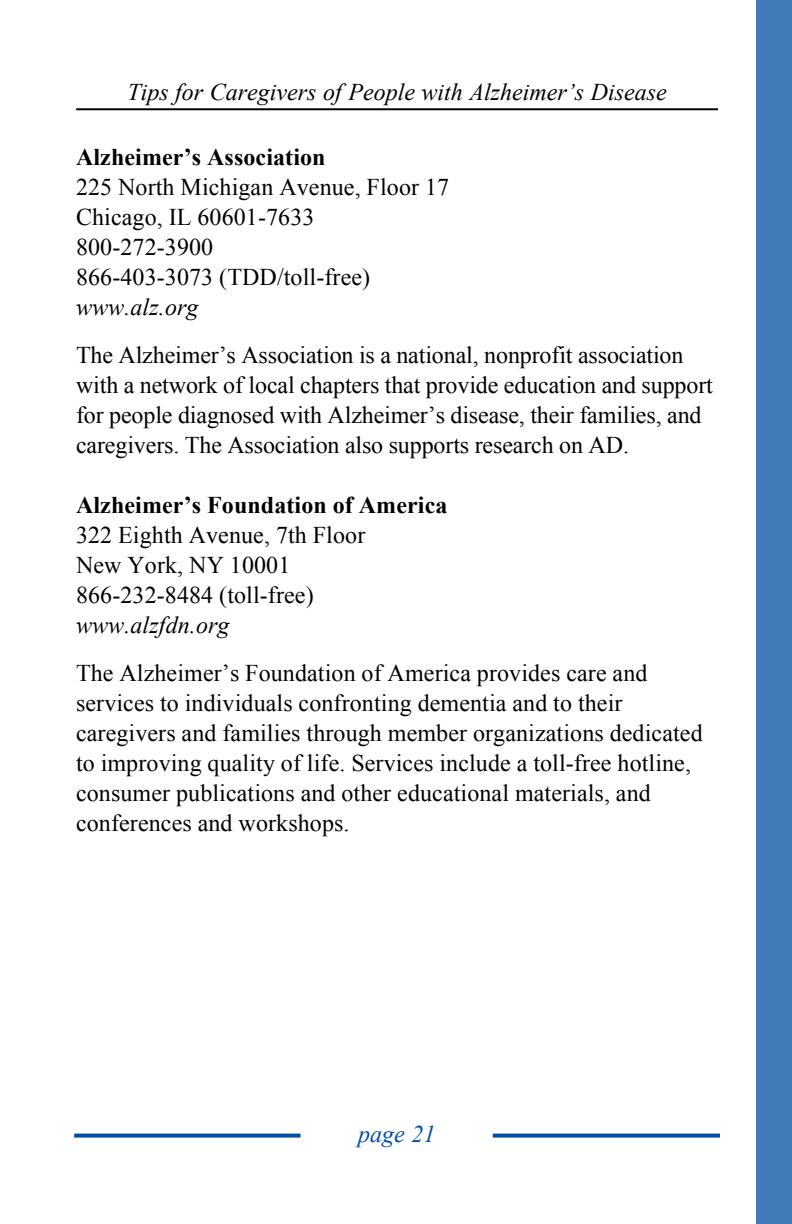
<style>
.page{position:relative;width:792px;height:1224px;background:#fff}
.page>*{position:absolute;margin:0;border:0;box-sizing:border-box;transform-origin:0 0}
.t1{font:24px/30px "Times New Roman";letter-spacing:.005em;color:#000}
.t2{font:italic 24px "Times New Roman";color:#000}
.t3{font:700 24px "Times New Roman";letter-spacing:.005em;color:#000}
.t4{font:italic 24px "Times New Roman";color:#004fa3}
</style>
<div class="page">
<svg style="left:74px;top:1134px;width:227px;height:4px"></svg>
<svg style="left:493px;top:1134px;width:227px;height:4px"></svg>
<hr style="left:76px;top:108px;width:642px;height:2px;background:#000">
<div style="left:756px;top:0;width:36px;height:1224px;background:#407bba"></div>
<p class="t2" style="left:127px;top:76px;width:541px">Tips for Caregivers of People with Alzheimer’s Disease</p>
<p class="t3" style="left:76px;top:140px;width:251px">Alzheimer’s Association</p>
<p class="t1" style="left:76px;top:171px;width:375px">225 North Michigan Avenue, Floor 17<br>Chicago, IL 60601-7633<br>800-272-3900<br>866-403-3073 (TDD/toll-free)</p>
<p class="t2" style="left:76px;top:290px;width:124px">www.alz.org</p>
<p class="t1" style="left:76px;top:339px;width:638px">The Alzheimer’s Association is a national, nonprofit association with a network of local chapters that provide education and support for people diagnosed with Alzheimer’s disease, their families, and caregivers. The Association also supports research on AD.</p>
<p class="t3" style="left:76px;top:488px;width:373px">Alzheimer’s Foundation of America</p>
<p class="t1" style="left:76px;top:519px;width:291px">322 Eighth Avenue, 7th Floor<br>New York, NY 10001<br>866-232-8484 (toll-free)</p>
<p class="t2" style="left:76px;top:608px;width:155px">www.alzfdn.org</p>
<p class="t1" style="left:76px;top:657px;width:628px">The Alzheimer’s Foundation of America provides care and services to individuals confronting dementia and to their caregivers and families through member organizations dedicated to improving quality of life. Services include a toll-free hotline, consumer publications and other educational materials, and conferences and workshops.</p>
<p class="t4" style="left:358px;top:1117px;width:79px">page 21</p>
</div>
